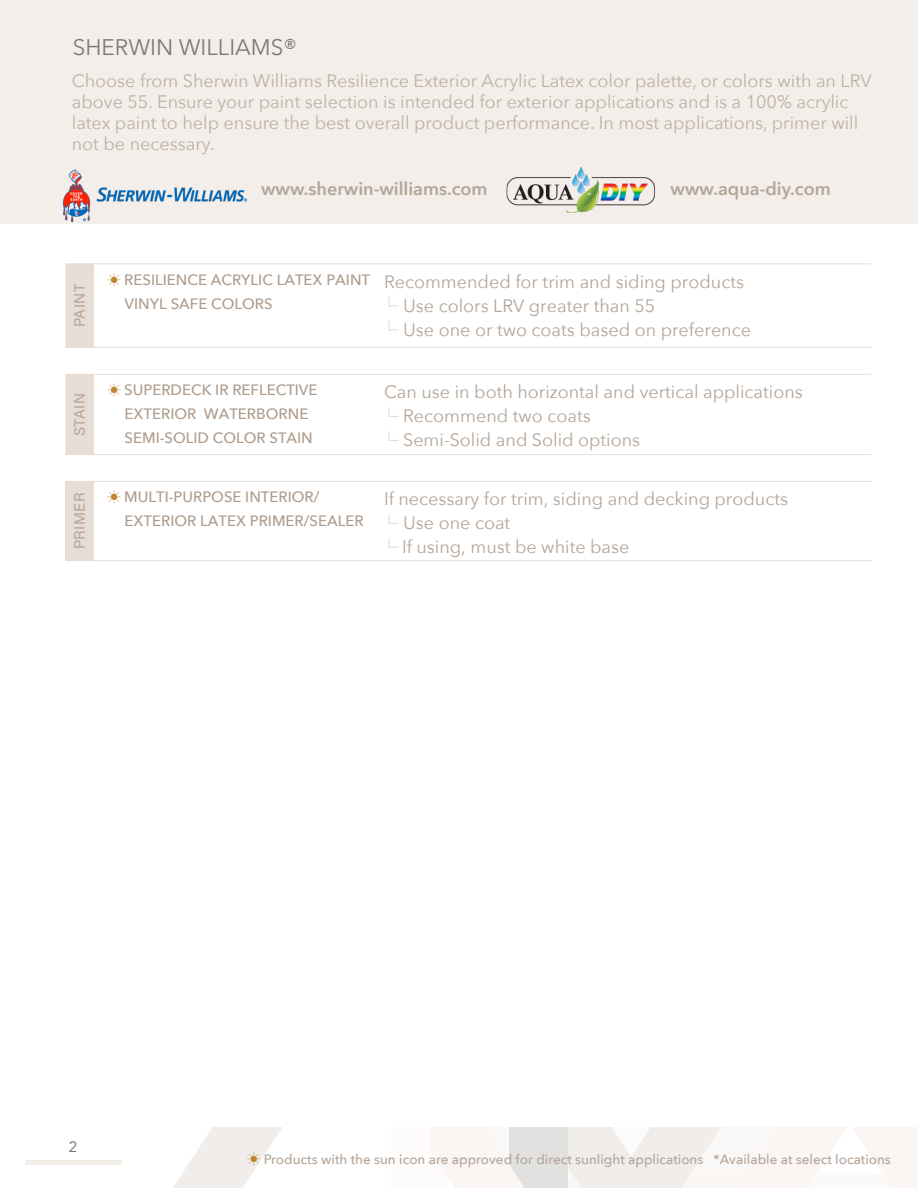
<style>
.page{position:relative;width:918px;height:1188px;background:#fff}
.page>*{position:absolute;margin:0;border:0;box-sizing:border-box;transform-origin:0 0}
.Title_-_Paragraph{font:22.5px "Avenir Next";color:#827771}
.PARAGRAPH{font:18px/21px "Avenir Next";color:#bdb1a4}
.bullets{font:18px "Avenir Next";color:#b4a599}
.PARAGRAPH-2{font:600 18px "Avenir Next";color:#b4a599}
.product_name_darker{font:500 15px/24px "Avenir Next";color:#ad9b8c}
.Product_title{font:15px "Acumin Variable Concept";letter-spacing:.025em;color:#b4a599}
.t1{font:15px "Avenir Next";color:#6a6664}
.t2{font:500 13.5px "Avenir Next";color:#b4a599}
.s1{font-family:"Koz Go Pr 6 N";font-weight:400;font-size:13.5px;color:#bd8733}
.s2{font-family:"Koz Go Pr 6 N";font-weight:400;color:#bd8733}
</style>
<div class="page">
<div style="left:25px;top:1160px;width:96px;height:5px;background:#f4eee9"></div>
<svg style="left:213px;top:1127px;width:69px;height:40px;fill:#f0edeb"></svg>
<svg style="left:450px;top:1127px;width:329px;height:61px"></svg>
<svg style="left:429px;top:1127px;width:21px;height:53px"></svg>
<svg style="left:779px;top:1127px;width:138px;height:61px"></svg>
<div style="left:0;top:0;width:918px;height:224px;background:#f3eee9"></div>
<hr style="left:92px;top:264px;width:2px;height:83px;background:#e7ddd4">
<hr style="left:92px;top:375px;width:2px;height:79px;background:#e7ddd4">
<hr style="left:93px;top:347px;width:285px;height:1px;background:#e7ddd4">
<hr style="left:378px;top:347px;width:493px;height:1px;background:#e7ddd4">
<hr style="left:93px;top:454px;width:285px;height:1px;background:#e7ddd4">
<hr style="left:378px;top:454px;width:493px;height:1px;background:#e7ddd4">
<hr style="left:93px;top:263px;width:285px;height:1px;background:#e7ddd4">
<hr style="left:378px;top:263px;width:493px;height:1px;background:#e7ddd4">
<svg style="left:65px;top:263px;width:28px;height:192px"></svg>
<hr style="left:93px;top:374px;width:285px;height:1px;background:#e7ddd4">
<hr style="left:378px;top:374px;width:493px;height:1px;background:#e7ddd4">
<svg style="left:388px;top:296px;width:11px;height:11px"></svg>
<svg style="left:388px;top:320px;width:11px;height:11px"></svg>
<svg style="left:388px;top:407px;width:11px;height:10px"></svg>
<svg style="left:388px;top:431px;width:11px;height:10px"></svg>
<div style="left:65px;top:481px;width:28px;height:80px;background:#e7ddd4"></div>
<hr style="left:92px;top:482px;width:2px;height:78px;background:#e7ddd4">
<hr style="left:93px;top:481px;width:285px;height:1px;background:#e7ddd4">
<hr style="left:378px;top:481px;width:493px;height:1px;background:#e7ddd4">
<hr style="left:93px;top:560px;width:285px;height:1px;background:#e7ddd4">
<hr style="left:378px;top:560px;width:493px;height:1px;background:#e7ddd4">
<svg style="left:388px;top:514px;width:11px;height:10px"></svg>
<svg style="left:388px;top:538px;width:11px;height:10px"></svg>
<img style="left:62px;top:169px;width:186px;height:53px">
<img style="left:506px;top:166px;width:149px;height:47px">
<p class="Title_-_Paragraph" style="left:73px;top:28px;width:226px">SHERWIN WILLIAMS®</p>
<p class="PARAGRAPH" style="left:72px;top:69px;width:801px">Choose from Sherwin Williams Resilience Exterior Acrylic Latex color palette, or colors with an LRV above 55. Ensure your paint selection is intended for exterior applications and is a 100% acrylic latex paint to help ensure the best overall product performance. In most applications, primer will not be necessary.</p>
<p class="PARAGRAPH-2" style="left:261px;top:173px;width:228px">www.sherwin-williams.com</p>
<p class="PARAGRAPH-2" style="left:671px;top:173px;width:162px">www.aqua-diy.com</p>
<p class="Product_title" style="left:69px;top:327px;width:45px;rotate:-90deg">PAINT</p>
<p class="product_name_darker" style="left:125px;top:267px;width:247px;text-indent:-17px"><span class="s1">☀</span> RESILIENCE ACRYLIC LATEX PAINT<br>VINYL SAFE COLORS</p>
<p class="bullets" style="left:384px;top:266px;width:362px">Recommended for trim and siding products</p>
<p class="bullets" style="left:403px;top:290px;width:254px">Use colors LRV greater than 55</p>
<p class="bullets" style="left:403px;top:314px;width:349px">Use one or two coats based on preference</p>
<p class="Product_title" style="left:69px;top:436px;width:45px;rotate:-90deg">STAIN</p>
<p class="product_name_darker" style="left:125px;top:378px;width:195px;text-indent:-17px"><span class="s1">☀</span> SUPERDECK IR REFLECTIVE<br>EXTERIOR WATERBORNE<br>SEMI-SOLID COLOR STAIN</p>
<p class="bullets" style="left:384px;top:377px;width:420px">Can use in both horizontal and vertical applications</p>
<p class="bullets" style="left:403px;top:401px;width:189px">Recommend two coats</p>
<p class="bullets" style="left:403px;top:425px;width:239px">Semi-Solid and Solid options</p>
<p class="Product_title" style="left:69px;top:549px;width:58px;rotate:-90deg">PRIMER</p>
<p class="product_name_darker" style="left:125px;top:485px;width:240px;text-indent:-17px"><span class="s1">☀</span> MULTI-PURPOSE INTERIOR/<br>EXTERIOR LATEX PRIMER/SEALER</p>
<p class="bullets" style="left:384px;top:484px;width:406px">If necessary for trim, siding and decking products</p>
<p class="bullets" style="left:403px;top:508px;width:109px">Use one coat</p>
<p class="bullets" style="left:402px;top:532px;width:229px">If using, must be white base</p>
<p class="t1" style="left:69px;top:1135px;width:10px">2</p>
<p class="t2" style="left:247px;top:1148px;width:645px"><span class="s2">☀</span> Products with the sun icon are approved for direct sunlight applications *Available at select locations</p>
</div>
